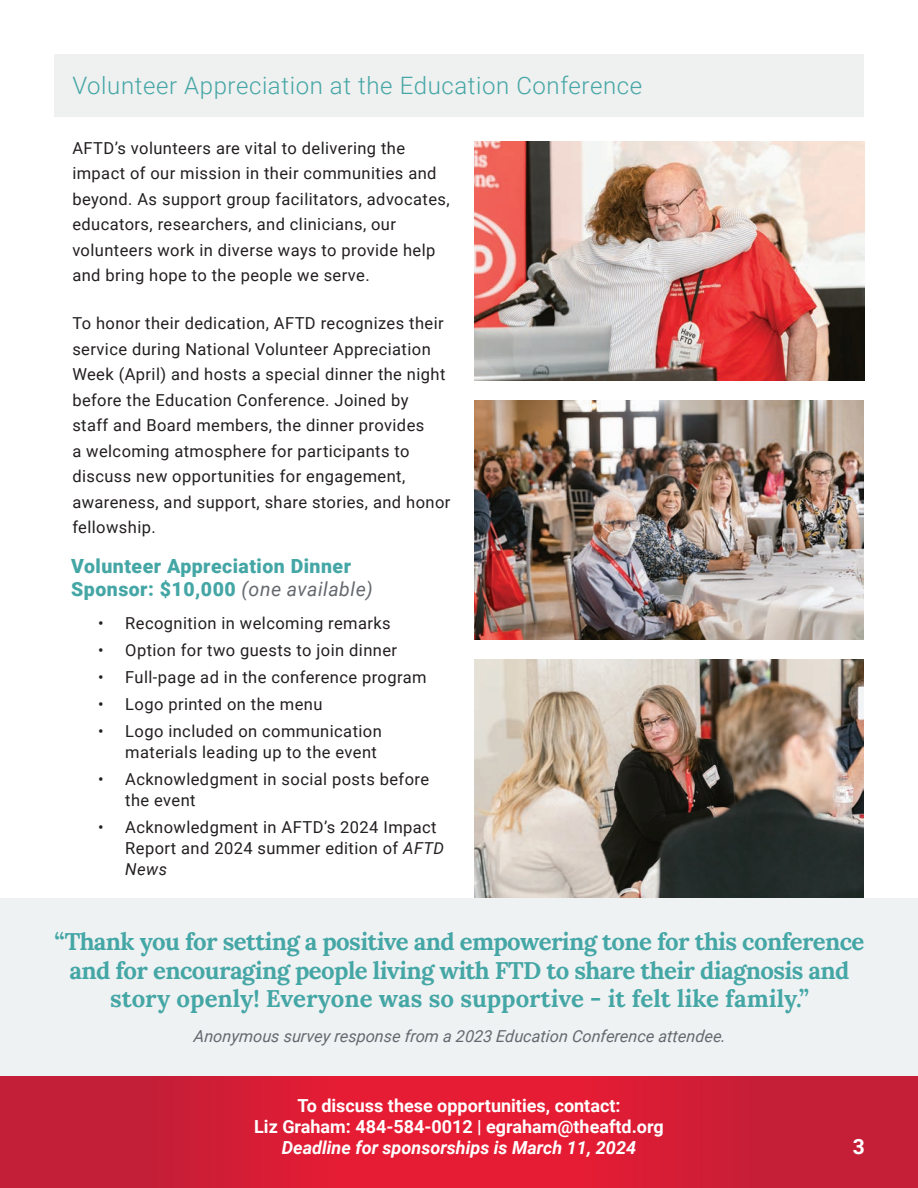
<style>
.page{position:relative;width:918px;height:1188px;background:#fff}
.page>*{position:absolute;margin:0;border:0;box-sizing:border-box;transform-origin:0 0}
.t1{font:700 24px/28.5px "Lora";letter-spacing:-.025em;color:#45a6a6;text-align:center}
.t2{font:300 24px "Roboto";letter-spacing:.025em;color:#45a6a6}
.t3{font:700 21px "Roboto";color:#fff}
.t4{font:900 19.5px/22.5px "Roboto";letter-spacing:.025em;color:#45a6a6}
.t5{font:700 18px/21px "Roboto";color:#fff;text-align:center}
.t6{font:italic 700 18px "Roboto";color:#fff}
.t7{font:16.5px/25.5px "Roboto";letter-spacing:.025em;color:#231f20}
.t8{font:italic 16.5px "Roboto";color:#65696f}
.s1{font-weight:400;font-style:italic;color:#65696f}
.s2{font-style:italic}
</style>
<div class="page">
<div style="left:0;top:1076px;width:459px;height:112px;background:linear-gradient(to right,#bc2039,#ec1b33)"></div>
<div style="left:459px;top:1076px;width:459px;height:111px;background:linear-gradient(to right,#ec1b33,#bd2039)"></div>
<img style="left:474px;top:141px;width:390px;height:239px">
<img style="left:474px;top:660px;width:390px;height:238px">
<img style="left:474px;top:401px;width:390px;height:238px">
<div style="left:0;top:898px;width:918px;height:178px;background:#eff2f3"></div>
<div style="left:54px;top:54px;width:810px;height:63px;background:#eff0f0"></div>
<h1 class="t2" style="left:72px;top:69px;width:571px">Volunteer Appreciation at the Education Conference</h1>
<p class="t7" style="left:72px;top:135px;width:379px">AFTD’s volunteers are vital to delivering the impact of our mission in their communities and beyond. As support group facilitators, advocates, educators, researchers, and clinicians, our volunteers work in diverse ways to provide help and bring hope to the people we serve.</p>
<p class="t7" style="left:72px;top:310px;width:380px">To honor their dedication, AFTD recognizes their service during National Volunteer Appreciation Week (April) and hosts a special dinner the night before the Education Conference. Joined by<br>staff and Board members, the dinner provides<br>a welcoming atmosphere for participants to discuss new opportunities for engagement, awareness, and support, share stories, and honor fellowship.</p>
<p class="t4" style="left:71px;top:555px;width:303px">Volunteer Appreciation Dinner<br>Sponsor: $10,000 <span class="s1">(one available)</span></p>
<p class="t7" style="left:98px;top:610px;width:294px">• Recognition in welcoming remarks</p>
<p class="t7" style="left:98px;top:637px;width:300px">• Option for two guests to join dinner</p>
<p class="t7" style="left:98px;top:664px;width:330px">• Full-page ad in the conference program</p>
<p class="t7" style="left:98px;top:691px;width:226px">• Logo printed on the menu</p>
<p class="t7" style="left:98px;top:720px;width:285px;line-height:21px;text-align:right">• Logo included on communication materials leading up to the event</p>
<p class="t7" style="left:125px;top:768px;width:305px;line-height:21px;text-indent:-27px">• Acknowledgment in social posts before the event</p>
<p class="t7" style="left:125px;top:816px;width:320px;line-height:21px;text-indent:-27px">• Acknowledgment in AFTD’s 2024 Impact<br>Report and 2024 summer edition of <span class="s2">AFTD<br>News</span></p>
<h1 class="t1" style="left:55px;top:928px;width:812px">“Thank you for setting a positive and empowering tone for this conference and for encouraging people living with FTD to share their diagnosis and story openly! Everyone was so supportive - it felt like family.”</h1>
<p class="t8" style="left:194px;top:1024px;width:535px">Anonymous survey response from a 2023 Education Conference attendee.</p>
<p class="t5" style="left:254px;top:1094px;width:411px">To discuss these opportunities, contact:<br>Liz Graham: 484-584-0012 | egraham@theaftd.org</p>
<p class="t6" style="left:282px;top:1135px;width:356px">Deadline for sponsorships is March 11, 2024</p>
<p class="t3" style="left:853px;top:1132px;width:14px">3</p>
</div>
